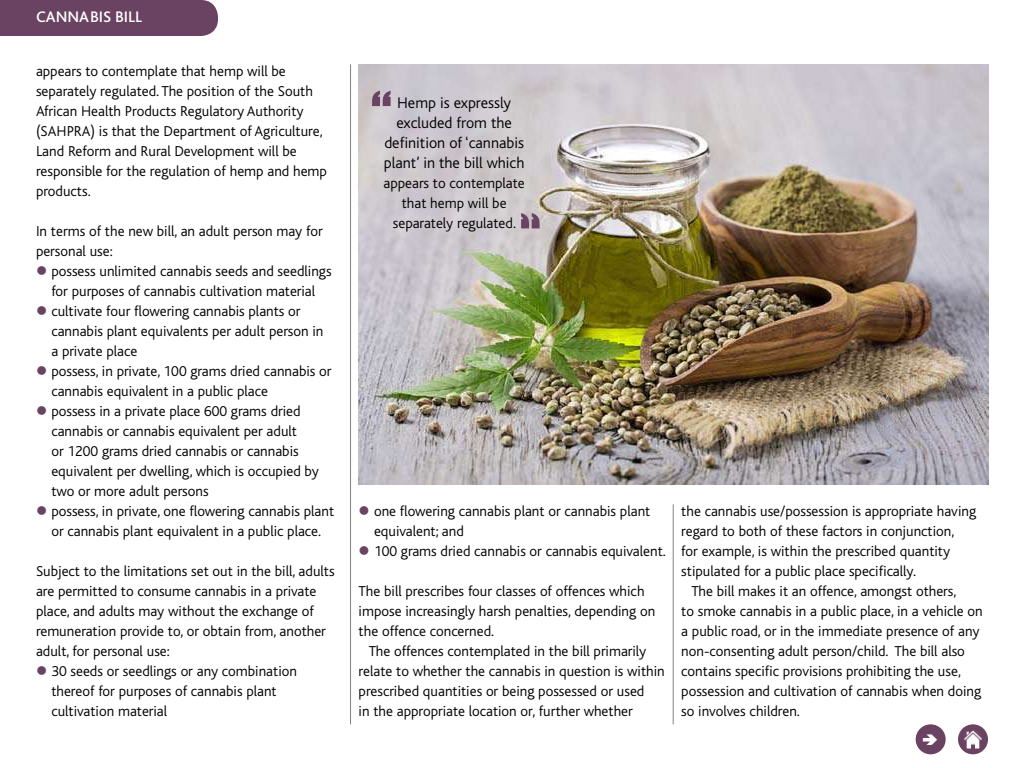
<style>
.page{position:relative;width:1024px;height:768px;background:#fff}
.page>*{position:absolute;margin:0;border:0;box-sizing:border-box;transform-origin:0 0}
.t1{font:60px "Impact";color:#6b4362}
.t2{font:300 16px/20px "Bliss";color:#000;text-align:center}
.t3{font:500 16px "Bliss Pro";color:#fff}
.t4{font:300 15px/20px "Bliss";color:#000}
.s1{color:#6b4362}
</style>
<div class="page">
<div style="left:916px;top:724px;width:30px;height:30px;background:#6b4362;border-radius:50%"></div>
<div style="left:958px;top:724px;width:30px;height:30px;background:#6b4362;border-radius:50%"></div>
<img style="left:964px;top:730px;width:18px;height:18px">
<hr style="left:673px;top:504px;width:1px;height:220px;background:#808285">
<div style="left:0;top:0;width:218px;height:36px;background:#6b4362"></div>
<hr style="left:350px;top:64px;width:1px;height:660px;background:#808285">
<img style="left:359px;top:64px;width:630px;height:421px">
<svg style="left:521px;top:213px;width:19px;height:15px"></svg>
<p class="t3" style="left:36px;top:6px;width:108px">CANNABIS BILL</p>
<p class="t4" style="left:36px;top:61px;width:293px">appears to contemplate that hemp will be separately regulated. The position of the South African Health Products Regulatory Authority (SAHPRA) is that the Department of Agriculture, Land Reform and Rural Development will be responsible for the regulation of hemp and hemp products.</p>
<p class="t4" style="left:36px;top:221px;width:288px">In terms of the new bill, an adult person may for personal use:</p>
<p class="t4" style="left:36px;top:261px;width:297px;text-align:center"><span class="s1">●</span> possess unlimited cannabis seeds and seedlings for purposes of cannabis cultivation material</p>
<p class="t4" style="left:51px;top:301px;width:274px;text-indent:-15px"><span class="s1">●</span> cultivate four flowering cannabis plants or cannabis plant equivalents per adult person in a private place</p>
<p class="t4" style="left:51px;top:361px;width:282px;text-indent:-15px"><span class="s1">●</span> possess, in private, 100 grams dried cannabis or cannabis equivalent in a public place</p>
<p class="t4" style="left:51px;top:401px;width:269px;text-indent:-15px"><span class="s1">●</span> possess in a private place 600 grams dried cannabis or cannabis equivalent per adult<br>or 1200 grams dried cannabis or cannabis equivalent per dwelling, which is occupied by two or more adult persons</p>
<p class="t4" style="left:36px;top:501px;width:300px;text-align:center"><span class="s1">●</span> possess, in private, one flowering cannabis plant or cannabis plant equivalent in a public place.</p>
<p class="t4" style="left:36px;top:561px;width:300px">Subject to the limitations set out in the bill, adults are permitted to consume cannabis in a private place, and adults may without the exchange of remuneration provide to, or obtain from, another adult, for personal use:</p>
<p class="t4" style="left:51px;top:661px;width:247px;text-indent:-15px"><span class="s1">●</span> 30 seeds or seedlings or any combination thereof for purposes of cannabis plant cultivation material</p>
<h1 class="t1" style="left:371px;top:68px;width:22px">“</h1>
<p class="t2" style="left:384px;top:93px;width:142px">Hemp is expressly excluded from the definition of ‘cannabis plant’ in the bill which</p>
<p class="t4" style="left:384px;top:173px;width:143px;text-align:center">appears to contemplate that hemp will be separately regulated.</p>
<p class="t4" style="left:374px;top:501px;width:278px;text-indent:-15px"><span class="s1">●</span> one flowering cannabis plant or cannabis plant equivalent; and</p>
<p class="t4" style="left:359px;top:541px;width:309px"><span class="s1">●</span> 100 grams dried cannabis or cannabis equivalent.</p>
<p class="t4" style="left:359px;top:581px;width:298px">The bill prescribes four classes of offences which impose increasingly harsh penalties, depending on the offence concerned.</p>
<p class="t4" style="left:359px;top:641px;width:308px;text-indent:10px">The offences contemplated in the bill primarily relate to whether the cannabis in question is within prescribed quantities or being possessed or used<br>in the appropriate location or, further whether</p>
<p class="t4" style="left:681px;top:501px;width:296px">the cannabis use/possession is appropriate having regard to both of these factors in conjunction,<br>for example, is within the prescribed quantity stipulated for a public place specifically.</p>
<p class="t4" style="left:681px;top:581px;width:303px;text-indent:10px">The bill makes it an offence, amongst others,<br>to smoke cannabis in a public place, in a vehicle on a public road, or in the immediate presence of any non-consenting adult person/child. The bill also contains specific provisions prohibiting the use, possession and cultivation of cannabis when doing so involves children.</p>
</div>
